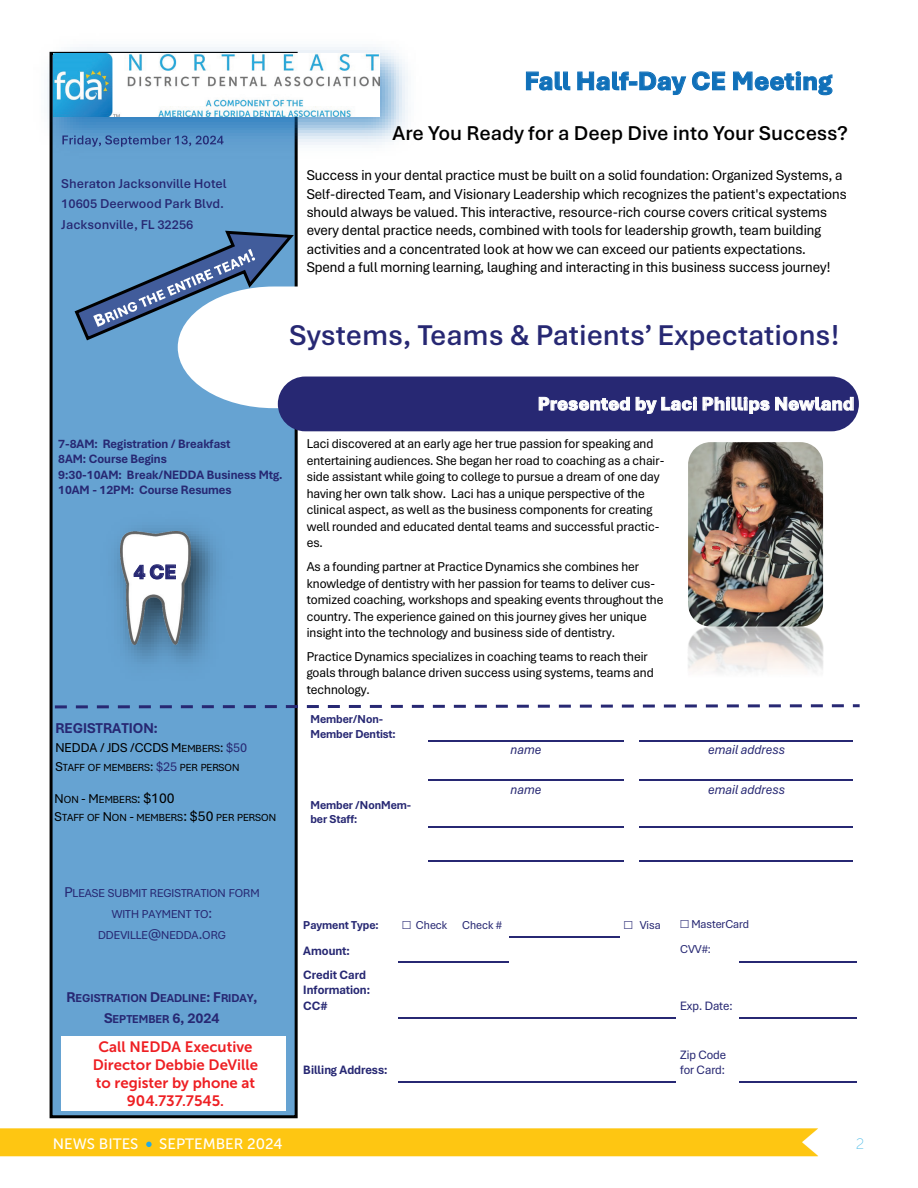
<style>
.page{position:relative;width:918px;height:1188px;background:#fff}
.page>*{position:absolute;margin:0;border:0;box-sizing:border-box;transform-origin:0 0}
.t1{font:600 30px "Aptos";color:#272873}
.t2{font:800 27px "Aptos";color:#1070b9}
.t3{font:600 21px "Aptos";letter-spacing:-.005em;color:#000}
.t4{font:800 21px "Aptos";color:#272873}
.t5{font:800 19.5px "Aptos";color:#fff}
.t6{font:15px/18.3px "Aptos Display";color:#000}
.t7{font:15px/18px "Museo Sans 700";color:#ee1f23;text-align:center}
.t8{font:15px "Museo Sans 500";color:#fff}
.t9{font:700 15px "Aptos Display";color:#272873}
.t10{font:300 15px "Museo Sans Display";color:#24aae1}
.t11{font:13.5px/16.5px "Aptos Display";color:#000}
.t12{font:600 13.5px/20.5px "Aptos";color:#272873}
.t13{font:italic 13.5px "Aptos Display";letter-spacing:.005em;color:#272873}
.t14{font:700 12.75px/15.6px "Aptos Display";color:#272873}
.t15{font:12.75px/15.6px "Aptos Display";color:#272873}
.t16{font:700 12.15px "Aptos Display";letter-spacing:-.005em;color:#272873}
.t17{font:12.15px "Aptos Display";color:#272873}
.t18{font:700 12px/14.7px "Aptos Display";color:#272873}
.t19{font:12px/21px "Aptos Display";color:#272873;text-align:center}
.t20{font:10.8px/18.3px "Aptos Display";color:#000}
.s1{font-family:"Aptos Display";font-weight:700;font-size:12.75px}
.s2{font-size:10.8px}
.s3{color:#272873}
.s4{font-size:13.5px}
.s5{font-size:13.5px;color:#272873}
.s6{font-size:15px}
.s7{font-weight:700}
</style>
<div class="page">
<img style="left:0;top:1113px;width:818px;height:44px">
<svg style="left:146px;top:1142px;width:6px;height:5px"></svg>
<div style="left:51px;top:53px;width:245px;height:1064px;background:#66a3d2"></div>
<div style="left:50px;top:52px;width:248px;height:1066px;border:3px solid #000"></div>
<img style="left:114px;top:528px;width:102px;height:136px">
<img style="left:121px;top:531px;width:70px;height:114px">
<img style="left:47px;top:47px;width:361px;height:114px">
<img style="left:53px;top:53px;width:327px;height:63px">
<svg style="left:178px;top:287px;width:597px;height:121px"></svg>
<div style="left:278px;top:377px;width:581px;height:54px;background:#272873;border-radius:27px"></div>
<hr style="left:428px;top:740px;width:196px;height:2px;background:#272873">
<hr style="left:640px;top:740px;width:213px;height:2px;background:#272873">
<hr style="left:428px;top:780px;width:196px;height:1px;background:#272873">
<hr style="left:640px;top:780px;width:213px;height:1px;background:#272873">
<hr style="left:428px;top:826px;width:196px;height:2px;background:#272873">
<hr style="left:640px;top:826px;width:213px;height:2px;background:#272873">
<hr style="left:428px;top:861px;width:196px;height:1px;background:#272873">
<hr style="left:640px;top:861px;width:213px;height:1px;background:#272873">
<hr style="left:509px;top:936px;width:110px;height:2px;background:#272873">
<hr style="left:398px;top:962px;width:60px;height:1px;background:#272873">
<hr style="left:458px;top:962px;width:51px;height:1px;background:#272873">
<hr style="left:739px;top:962px;width:117px;height:1px;background:#272873">
<hr style="left:398px;top:1017px;width:60px;height:1px;background:#272873">
<hr style="left:458px;top:1017px;width:51px;height:1px;background:#272873">
<hr style="left:509px;top:1017px;width:110px;height:1px;background:#272873">
<hr style="left:619px;top:1017px;width:57px;height:1px;background:#272873">
<hr style="left:739px;top:1017px;width:117px;height:1px;background:#272873">
<hr style="left:398px;top:1082px;width:60px;height:1px;background:#272873">
<hr style="left:458px;top:1082px;width:218px;height:1px;background:#272873">
<hr style="left:739px;top:1082px;width:117px;height:1px;background:#272873">
<img style="left:686px;top:627px;width:139px;height:153px">
<img style="left:688px;top:442px;width:135px;height:185px">
<svg style="left:74px;top:228px;width:223px;height:114px"></svg>
<svg style="left:52px;top:703px;width:808px;height:7px"></svg>
<div style="left:62px;top:1037px;width:224px;height:74px;background:#fff"></div>
<p class="t12" style="left:61px;top:172px;width:167px">Shera<span class="s1">t</span>on Jacksonville Hotel<br>10605 Deerwood Park Blvd.<br>Jacksonville, FL 32256</p>
<h2 class="t2" style="left:524px;top:63px;width:309px">Fall Half-Day CE Meeting</h2>
<h3 class="t3" style="left:392px;top:118px;width:457px">Are You Ready for a Deep Dive into Your Success?</h3>
<p class="t6" style="left:307px;top:166px;width:541px">Success in your dental practice must be built on a solid foundation: Organized Systems, a Self-directed Team, and Visionary Leadership which recognizes the patient's expectations should always be valued. This interactive, resource-rich course covers critical systems every dental practice needs, combined with tools for leadership growth, team building activities and a concentrated look at how we can exceed our patients expectations.<br>Spend a full morning learning, laughing and interacting in this business success journey!</p>
<h1 class="t1" style="left:289px;top:315px;width:552px">Systems, Teams &amp; Patients’ Expectations!</h1>
<p class="t14" style="left:58px;top:435px;width:226px">7-8AM: Registration / Breakfast<br>8AM: Course Begins<br>9:30-10AM: Break/NEDDA Business Mtg.<br>10AM - 12PM: Course Resumes</p>
<h3 class="t4" style="left:134px;top:558px;width:44px">4 CE</h3>
<p class="t9" style="left:55px;top:717px;width:104px">REGISTRATION:</p>
<p class="t11" style="left:55px;top:739px;width:193px">NEDDA / JDS /CCDS M<span class="s2">EMBERS</span>: <span class="s3">$50</span></p>
<p class="t20" style="left:55px;top:758px;width:186px"><span class="s4">S</span>TAFF OF MEMBERS<span class="s4">:</span> <span class="s5">$25</span> PER PERSON</p>
<p class="t20" style="left:55px;top:790px;width:223px"><span class="s4">N</span>ON <span class="s4">- M</span>EMBERS<span class="s4">:</span> <span class="s6">$100<br></span><span class="s4">S</span>TAFF OF <span class="s4">N</span>ON <span class="s4">-</span> MEMBERS<span class="s6">: $50</span> PER PERSON</p>
<h3 class="t5" style="left:538px;top:390px;width:318px">Presented by Laci Phillips Newland</h3>
<p class="t11" style="left:307px;top:435px;width:359px">Laci discovered at an early age her true passion for speaking and entertaining audiences. She began her road to coaching as a chair&shy;side assistant while going to college to pursue a dream of one day having her own talk show. Laci has a unique perspective of the clinical aspect, as well as the business components for creating well rounded and educated dental teams and successful practic&shy;es.</p>
<p class="t11" style="left:307px;top:558px;width:358px">As a founding partner at Practice Dynamics she combines her knowledge of dentistry with her passion for teams to deliver cus&shy;tomized coaching, workshops and speaking events throughout the country. The experience gained on this journey gives her unique insight into the technology and business side of dentistry.</p>
<p class="t11" style="left:307px;top:648px;width:348px">Practice Dynamics specializes in coaching teams to reach their goals through balance driven success using systems, teams and technology.</p>
<p class="t18" style="left:311px;top:711px;width:74px">Member/Non-</p>
<p class="t16" style="left:311px;top:725px;width:87px">Member Dentist:</p>
<p class="t18" style="left:311px;top:797px;width:102px">Member /NonMem&shy;ber Staff:</p>
<p class="t13" style="left:511px;top:741px;width:32px">name</p>
<p class="t13" style="left:708px;top:741px;width:78px">email address</p>
<p class="t13" style="left:511px;top:780px;width:32px">name</p>
<p class="t13" style="left:708px;top:780px;width:78px">email address</p>
<p class="t19" style="left:64px;top:882px;width:197px"><span class="s6">P</span>LEASE SUBMIT REGISTRATION FORM<br>WITH PAYMENT TO<span class="s6">:<br></span>DDEVILLE<span class="s6">@</span>NEDDA<span class="s6">.</span>ORG</p>
<p class="t18" style="left:66px;top:987px;width:193px;line-height:21px;text-align:center"><span class="s6">R</span>EGISTRATION <span class="s6">D</span>EADLINE<span class="s6">: F</span>RIDAY<span class="s6">,<br>S</span>EPTEMBER <span class="s6">6, 2024</span></p>
<p class="t7" style="left:93px;top:1038px;width:167px">Call NEDDA Executive<br>Director Debbie DeVille to register by phone at<br>904.737.7545.</p>
<p class="t18" style="left:303px;top:918px;width:77px">Payment Type:</p>
<p class="t19" style="left:402px;top:914px;width:101px"><span class="s7">□</span> Check Check #</p>
<p class="t19" style="left:624px;top:914px;width:38px">□ Visa</p>
<p class="t19" style="left:680px;top:913px;width:71px">□ MasterCard</p>
<p class="t14" style="left:303px;top:942px;width:48px">Amount:</p>
<p class="t17" style="left:680px;top:940px;width:32px">CVV#:</p>
<p class="t14" style="left:303px;top:966px;width:68px">Credit Card<br>Information:<br>CC#</p>
<p class="t15" style="left:680px;top:997px;width:54px">Exp. Date:</p>
<p class="t14" style="left:303px;top:1062px;width:86px">Billing Address:</p>
<p class="t15" style="left:680px;top:1046px;width:48px">Zip Code for Card:</p>
<p class="t8" style="left:53px;top:1135px;width:87px">NEWS BITES</p>
<p class="t8" style="left:159px;top:1135px;width:125px">SEPTEMBER 2024</p>
<p class="t10" style="left:856px;top:1136px;width:9px">2</p>
</div>
